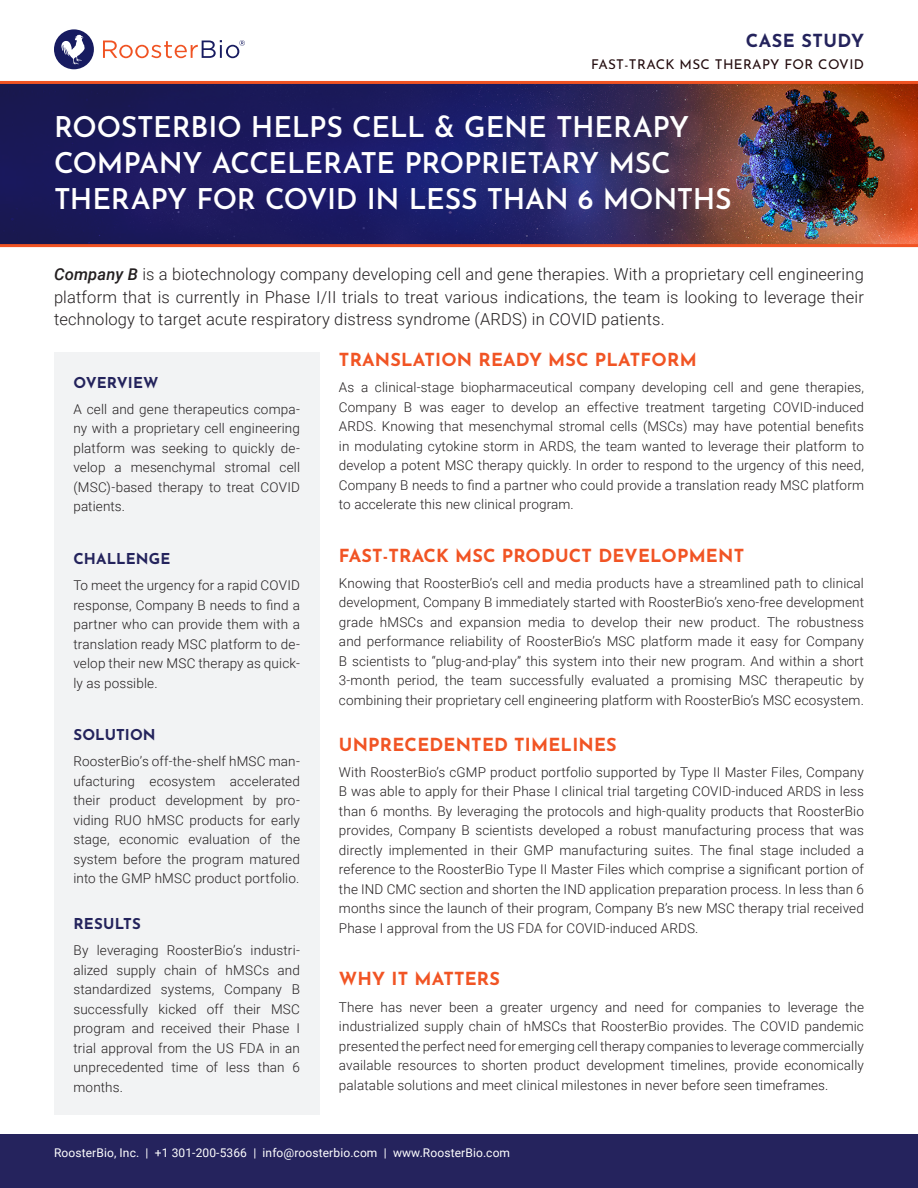
<style>
.page{position:relative;width:918px;height:1188px;background:#fff}
.page>*{position:absolute;margin:0;border:0;box-sizing:border-box;transform-origin:0 0}
.t1{font:600 28.5px/36px "Josefin Sans";letter-spacing:-.01em;color:#fff}
.t2{font:700 18px "Josefin Sans";letter-spacing:.01em;color:#f15424}
.t3{font:700 18px "Josefin Sans";letter-spacing:.025em;color:#24235c}
.t4{font:300 16.5px/22.5px "Roboto";letter-spacing:.01em;color:#231f20;text-align:justify}
.t5{font:700 15px "Josefin Sans";letter-spacing:.01em;color:#24235c}
.t6{font:300 13.5px/19.5px "Roboto";letter-spacing:.01em;color:#231f20;text-align:justify}
.t7{font:13.5px "Josefin Sans";letter-spacing:.025em;color:#220b0d}
.t8{font:12px "Roboto";letter-spacing:.01em;color:#fff}
.s1{font-weight:500;font-style:italic}
</style>
<div class="page">
<img style="left:775px;top:84px;width:143px;height:160px">
<div style="left:0;top:1134px;width:918px;height:54px;background:#25235d"></div>
<div style="left:54px;top:352px;width:265px;height:762px;background:#f2f3f4"></div>
<div style="left:54px;top:29px;width:40px;height:40px;background:#171b60;border-radius:50%"></div>
<svg style="left:61px;top:35px;width:24px;height:30px"></svg>
<svg style="left:103px;top:40px;width:142px;height:18px"></svg>
<svg style="left:0;top:84px;width:634px;height:160px;fill:#1b1b61"></svg>
<img style="left:634px;top:84px;width:141px;height:160px">
<hr style="left:0;top:244px;width:918px;height:3px;background:#f05323">
<hr style="left:0;top:81px;width:918px;height:3px;background:#f05323">
<p class="t3" style="left:746px;top:25px;width:120px">CASE STUDY</p>
<p class="t7" style="left:591px;top:53px;width:274px">FAST-TRACK MSC THERAPY FOR COVID</p>
<p class="t1" style="left:54px;top:105px;width:679px">ROOSTERBIO HELPS CELL &amp; GENE THERAPY<br>COMPANY ACCELERATE PROPRIETARY MSC<br>THERAPY FOR COVID IN LESS THAN 6 MONTHS</p>
<p class="t4" style="left:54px;top:262px;width:811px"><span class="s1">Company B</span> is a biotechnology company developing cell and gene therapies. With a proprietary cell engineering platform that is currently in Phase I/II trials to treat various indications, the team is looking to leverage their technology to target acute respiratory distress syndrome (ARDS) in COVID patients.</p>
<p class="t5" style="left:73px;top:369px;width:87px">OVERVIEW</p>
<p class="t6" style="left:73px;top:399px;width:228px">A cell and gene therapeutics compa&shy;ny with a proprietary cell engineering platform was seeking to quickly de&shy;velop a mesenchymal stromal cell (MSC)-based therapy to treat COVID patients.</p>
<p class="t5" style="left:73px;top:545px;width:99px">CHALLENGE</p>
<p class="t6" style="left:73px;top:575px;width:228px">To meet the urgency for a rapid COVID response, Company B needs to find a partner who can provide them with a translation ready MSC platform to de&shy;velop their new MSC therapy as quick&shy;ly as possible.</p>
<p class="t5" style="left:73px;top:721px;width:84px">SOLUTION</p>
<p class="t6" style="left:73px;top:751px;width:228px">RoosterBio’s off-the-shelf hMSC man&shy;ufacturing ecosystem accelerated their product development by pro&shy;viding RUO hMSC products for early stage, economic evaluation of the system before the program matured into the GMP hMSC product portfolio.</p>
<p class="t5" style="left:73px;top:910px;width:69px">RESULTS</p>
<p class="t6" style="left:73px;top:940px;width:228px">By leveraging RoosterBio’s industri&shy;alized supply chain of hMSCs and standardized systems, Company B successfully kicked off their MSC program and received their Phase I trial approval from the US FDA in an unprecedented time of less than 6 months.</p>
<p class="t2" style="left:339px;top:343px;width:359px">TRANSLATION READY MSC PLATFORM</p>
<p class="t6" style="left:339px;top:377px;width:527px">As a clinical-stage biopharmaceutical company developing cell and gene therapies, Company B was eager to develop an effective treatment targeting COVID-induced ARDS. Knowing that mesenchymal stromal cells (MSCs) may have potential benefits in modulating cytokine storm in ARDS, the team wanted to leverage their platform to develop a potent MSC therapy quickly. In order to respond to the urgency of this need, Company B needs to find a partner who could provide a translation ready MSC platform to accelerate this new clinical program.</p>
<p class="t2" style="left:339px;top:539px;width:407px">FAST-TRACK MSC PRODUCT DEVELOPMENT</p>
<p class="t6" style="left:339px;top:573px;width:527px">Knowing that RoosterBio’s cell and media products have a streamlined path to clinical development, Company B immediately started with RoosterBio’s xeno-free development grade hMSCs and expansion media to develop their new product. The robustness and performance reliability of RoosterBio’s MSC platform made it easy for Company B scientists to “plug-and-play” this system into their new program. And within a short 3-month period, the team successfully evaluated a promising MSC therapeutic by combining their proprietary cell engineering platform with RoosterBio’s MSC ecosystem.</p>
<p class="t2" style="left:339px;top:728px;width:279px">UNPRECEDENTED TIMELINES</p>
<p class="t6" style="left:339px;top:762px;width:527px">With RoosterBio’s cGMP product portfolio supported by Type II Master Files, Company B was able to apply for their Phase I clinical trial targeting COVID-induced ARDS in less than 6 months. By leveraging the protocols and high-quality products that RoosterBio provides, Company B scientists developed a robust manufacturing process that was directly implemented in their GMP manufacturing suites. The final stage included a reference to the RoosterBio Type II Master Files which comprise a significant portion of the IND CMC section and shorten the IND application preparation process. In less than 6 months since the launch of their program, Company B’s new MSC therapy trial received Phase I approval from the US FDA for COVID-induced ARDS.</p>
<p class="t2" style="left:339px;top:963px;width:163px">WHY IT MATTERS</p>
<p class="t6" style="left:339px;top:997px;width:527px">There has never been a greater urgency and need for companies to leverage the industrialized supply chain of hMSCs that RoosterBio provides. The COVID pandemic presented the perfect need for emerging cell therapy companies to leverage commercially available resources to shorten product development timelines, provide economically palatable solutions and meet clinical milestones in never before seen timeframes.</p>
<p class="t8" style="left:54px;top:1144px;width:458px">RoosterBio, Inc. | +1 301-200-5366 | info@roosterbio.com | www.RoosterBio.com</p>
</div>
